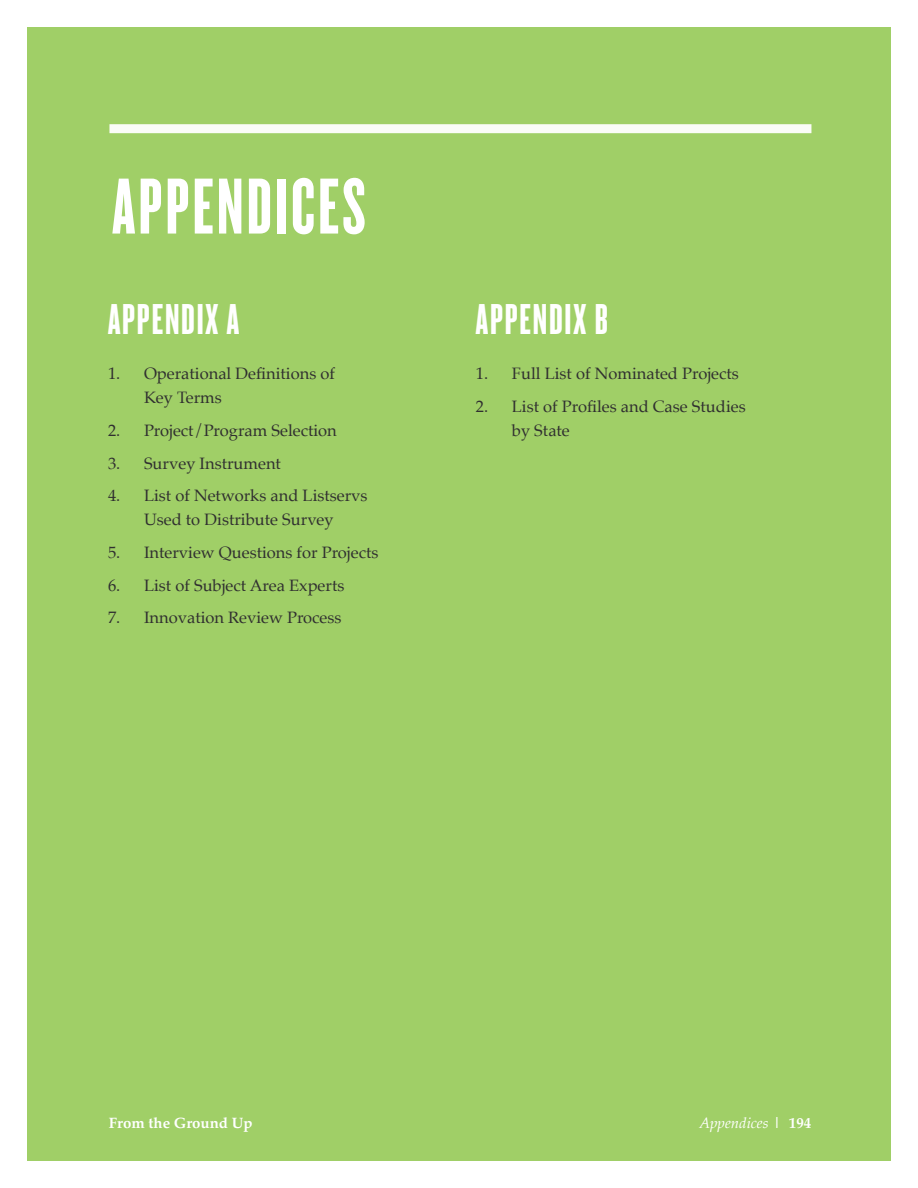
<style>
.page{position:relative;width:918px;height:1188px;background:#fff}
.page>*{position:absolute;margin:0;border:0;box-sizing:border-box;transform-origin:0 0}
.t1{font:82.5px "Knockout HTF67 Full Bantamwt";letter-spacing:.04em;color:#fff}
.t2{font:45px "Knockout HTF67 Full Bantamwt";letter-spacing:.04em;color:#fff}
.t3{font:16.5px/24px "Palatino";color:#302f30}
.t4{font:700 15px "Palatino";color:#fff}
.t5{font:italic 15px "Palatino";color:#fff}
.s1{font-weight:700;font-style:normal}
</style>
<div class="page">
<div style="left:27px;top:27px;width:864px;height:1134px;background:#a0cf67"></div>
<div style="left:109px;top:124px;width:702px;height:9px;background:#fafcf7"></div>
<h1 class="t1" style="left:112px;top:165px;width:255px">APPENDICES</h1>
<h2 class="t2" style="left:108px;top:296px;width:133px">APPENDIX A</h2>
<p class="t3" style="left:144px;top:362px;width:193px;text-indent:-36px">1. Operational Definitions of<br>Key Terms</p>
<p class="t3" style="left:108px;top:418px;width:230px">2. Project/Program Selection</p>
<p class="t3" style="left:108px;top:451px;width:174px">3. Survey Instrument</p>
<p class="t3" style="left:108px;top:484px;width:261px;text-align:center">4. List of Networks and Listservs<br>Used to Distribute Survey</p>
<p class="t3" style="left:108px;top:540px;width:272px">5. Interview Questions for Projects</p>
<p class="t3" style="left:108px;top:573px;width:238px">6. List of Subject Area Experts</p>
<p class="t3" style="left:108px;top:606px;width:235px">7. Innovation Review Process</p>
<h2 class="t2" style="left:476px;top:296px;width:134px">APPENDIX B</h2>
<p class="t3" style="left:476px;top:362px;width:264px">1. Full List of Nominated Projects</p>
<p class="t3" style="left:512px;top:394px;width:235px;text-indent:-36px">2. List of Profiles and Case Studies by State</p>
<p class="t4" style="left:109px;top:1110px;width:145px">From the Ground Up</p>
<p class="t5" style="left:699px;top:1110px;width:114px">Appendices <span class="s1">| 194</span></p>
</div>
